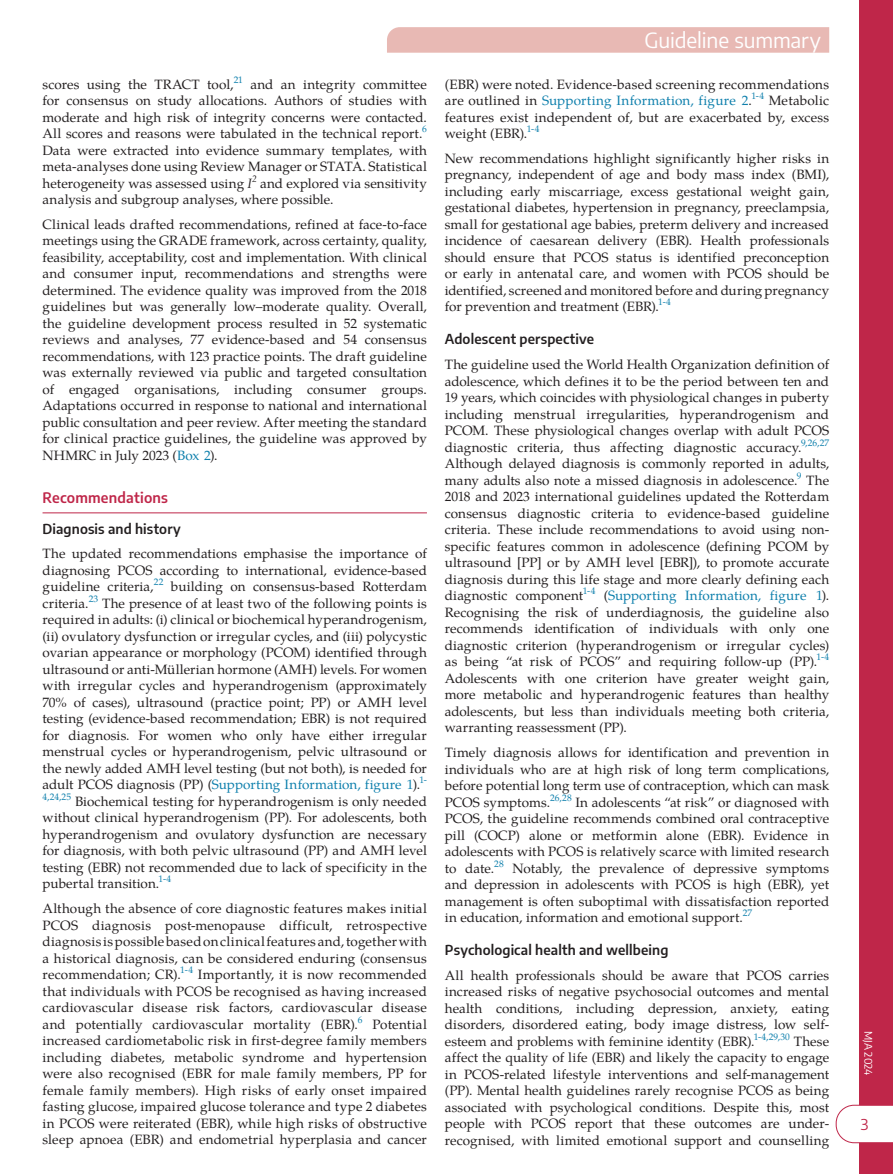
<style>
.page{position:relative;width:893px;height:1174px;background:#fff}
.page>*{position:absolute;margin:0;border:0;box-sizing:border-box;transform-origin:0 0}
.t1{font:21px "Encode Sans";letter-spacing:-.005em;color:#fff}
.t2{font:15px "Encode Sans";color:#bf2649}
.t3{font:600 14.25px "Encode Sans";letter-spacing:.015em;color:#bf2649}
.t4{font:13.5px/16.5px "Te X Gyre Pagella";letter-spacing:.005em;color:#231f20;text-align:justify}
.t5{font:600 13.5px "Encode Sans";letter-spacing:.01em;color:#231f20}
.t6{font:10.5px "Encode Sans";letter-spacing:-.005em;color:#fff}
.t7{font:9.45px "Te X Gyre Pagella";color:#0d7fac}
.s1{font-style:italic}
.s2{color:#0d7fac}
</style>
<div class="page">
<div style="left:859px;top:0;width:34px;height:1174px;background:#bf2649"></div>
<div style="left:836px;top:1105px;width:57px;height:37px;background:#fff"></div>
<svg style="left:387px;top:27px;width:442px;height:26px;background:#e8bab5"></svg>
<hr style="left:43px;top:512px;width:384px;height:1px;background:#bf2649">
<p class="t4" style="left:43px;top:75px;width:386px">scores using the TRACT tool,<sup>21</sup> and an integrity committee for consensus on study allocations. Authors of studies with moderate and high risk of integrity concerns were contacted.<br>All scores and reasons were tabulated in the technical report.<sup>6<br></sup>Data were extracted into evidence summary templates, with meta-analyses done using Review Manager or STATA. Statistical heterogeneity was assessed using <span class="s1">I</span><sup>2</sup> and explored via sensitivity analysis and subgroup analyses, where possible.</p>
<p class="t4" style="left:43px;top:215px;width:386px">Clinical leads drafted recommendations, refined at face-to-face meetings using the GRADE framework, across certainty, quality, feasibility, acceptability, cost and implementation. With clinical and consumer input, recommendations and strengths were determined. The evidence quality was improved from the 2018 guidelines but was generally low–moderate quality. Overall, the guideline development process resulted in 52 systematic reviews and analyses, 77 evidence-based and 54 consensus recommendations, with 123 practice points. The draft guideline was externally reviewed via public and targeted consultation of engaged organisations, including consumer groups.<br>Adaptations occurred in response to national and international public consultation and peer review. After meeting the standard for clinical practice guidelines, the guideline was approved by NHMRC in July 2023 (<span class="s2">Box 2</span>).</p>
<p class="t3" style="left:43px;top:488px;width:127px">Recommendations</p>
<p class="t5" style="left:43px;top:518px;width:140px">Diagnosis and history</p>
<p class="t4" style="left:43px;top:544px;width:386px">The updated recommendations emphasise the importance of diagnosing PCOS according to international, evidence-based guideline criteria,<sup>22</sup></p>
<p class="t4" style="left:43px;top:577px;width:386px;text-indent:128px">building on consensus-based Rotterdam criteria.<sup>23</sup> The presence of at least two of the following points is required in adults: (i) clinical or biochemical hyperandrogenism, (ii) ovulatory dysfunction or irregular cycles, and (iii) polycystic ovarian appearance or morphology (PCOM) identified through ultrasound or anti-Müllerian hormone (AMH) levels. For women with irregular cycles and hyperandrogenism (approximately 70% of cases), ultrasound (practice point; PP) or AMH level testing (evidence-based recommendation; EBR) is not required for diagnosis. For women who only have either irregular menstrual cycles or hyperandrogenism, pelvic ultrasound or the newly added AMH level testing (but not both), is needed for adult PCOS diagnosis (PP) (<span class="s2">Supporting Information, figure 1</span>).<sup>1-</sup></p>
<p class="t7" style="left:43px;top:789px;width:30px">4,24,25</p>
<p class="t4" style="left:43px;top:792px;width:386px;text-indent:33px">Biochemical testing for hyperandrogenism is only needed without clinical hyperandrogenism (PP). For adolescents, both hyperandrogenism and ovulatory dysfunction are necessary for diagnosis, with both pelvic ultrasound (PP) and AMH level testing (EBR) not recommended due to lack of specificity in the pubertal transition.<sup>1-4</sup></p>
<p class="t4" style="left:43px;top:899px;width:386px">Although the absence of core diagnostic features makes initial PCOS diagnosis post-menopause difficult, retrospective diagnosis is possible based on clinical features and, together with a historical diagnosis, can be considered enduring (consensus recommendation; CR).<sup>1-4</sup> Importantly, it is now recommended that individuals with PCOS be recognised as having increased cardiovascular disease risk factors, cardiovascular disease and potentially cardiovascular mortality (EBR).<sup>6</sup> Potential increased cardiometabolic risk in first-degree family members including diabetes, metabolic syndrome and hypertension were also recognised (EBR for male family members, PP for female family members). High risks of early onset impaired fasting glucose, impaired glucose tolerance and type 2 diabetes in PCOS were reiterated (EBR), while high risks of obstructive sleep apnoea (EBR) and endometrial hyperplasia and cancer</p>
<h1 class="t1" style="left:644px;top:25px;width:178px">Guideline summary</h1>
<p class="t4" style="left:445px;top:75px;width:386px">(EBR) were noted. Evidence-based screening recommendations are outlined in <span class="s2">Supporting Information, figure 2</span>.<sup>1-4</sup> Metabolic features exist independent of, but are exacerbated by, excess weight (EBR).<sup>1-4</sup></p>
<p class="t4" style="left:445px;top:149px;width:386px">New recommendations highlight significantly higher risks in pregnancy, independent of age and body mass index (BMI), including early miscarriage, excess gestational weight gain, gestational diabetes, hypertension in pregnancy, preeclampsia, small for gestational age babies, preterm delivery and increased incidence of caesarean delivery (EBR). Health professionals should ensure that PCOS status is identified preconception or early in antenatal care, and women with PCOS should be identified, screened and monitored before and during pregnancy for prevention and treatment (EBR).<sup>1-4</sup></p>
<p class="t5" style="left:445px;top:329px;width:151px">Adolescent perspective</p>
<p class="t4" style="left:445px;top:355px;width:386px">The guideline used the World Health Organization definition of adolescence, which defines it to be the period between ten and 19 years, which coincides with physiological changes in puberty including menstrual irregularities, hyperandrogenism and PCOM. These physiological changes overlap with adult PCOS diagnostic criteria, thus affecting diagnostic accuracy.<sup>9,26,27<br></sup>Although delayed diagnosis is commonly reported in adults, many adults also note a missed diagnosis in adolescence.<sup>9</sup> The 2018 and 2023 international guidelines updated the Rotterdam consensus diagnostic criteria to evidence-based guideline criteria. These include recommendations to avoid using non&shy;specific features common in adolescence (defining PCOM by ultrasound [PP] or by AMH level [EBR]), to promote accurate diagnosis during this life stage and more clearly defining each diagnostic component<sup>1-4</sup></p>
<p class="t4" style="left:445px;top:586px;width:386px;text-indent:159px">(<span class="s2">Supporting Information, figure 1</span>).<br>Recognising the risk of underdiagnosis, the guideline also recommends identification of individuals with only one diagnostic criterion (hyperandrogenism or irregular cycles) as being “at risk of PCOS” and requiring follow-up (PP).<sup>1-4<br></sup>Adolescents with one criterion have greater weight gain, more metabolic and hyperandrogenic features than healthy adolescents, but less than individuals meeting both criteria, warranting reassessment (PP).</p>
<p class="t4" style="left:445px;top:743px;width:386px">Timely diagnosis allows for identification and prevention in individuals who are at high risk of long term complications, before potential long term use of contraception, which can mask PCOS symptoms.<sup>26,28</sup> In adolescents “at risk” or diagnosed with PCOS, the guideline recommends combined oral contraceptive pill (COCP) alone or metformin alone (EBR). Evidence in adolescents with PCOS is relatively scarce with limited research to date.<sup>28</sup></p>
<p class="t4" style="left:445px;top:859px;width:386px;text-indent:68px">Notably, the prevalence of depressive symptoms and depression in adolescents with PCOS is high (EBR), yet management is often suboptimal with dissatisfaction reported in education, information and emotional support.<sup>27</sup></p>
<p class="t5" style="left:445px;top:940px;width:225px">Psychological health and wellbeing</p>
<p class="t4" style="left:445px;top:966px;width:386px">All health professionals should be aware that PCOS carries increased risks of negative psychosocial outcomes and mental health conditions, including depression, anxiety, eating disorders, disordered eating, body image distress, low self&shy;esteem and problems with feminine identity (EBR).<sup>1-4,29,30</sup> These affect the quality of life (EBR) and likely the capacity to engage in PCOS-related lifestyle interventions and self-management (PP). Mental health guidelines rarely recognise PCOS as being associated with psychological conditions. Despite this, most people with PCOS report that these outcomes are under&shy;recognised, with limited emotional support and counselling</p>
<p class="t6" style="left:876px;top:1031px;width:46px;rotate:90deg">MJA 2024</p>
<p class="t2" style="left:861px;top:1113px;width:9px">3</p>
</div>
